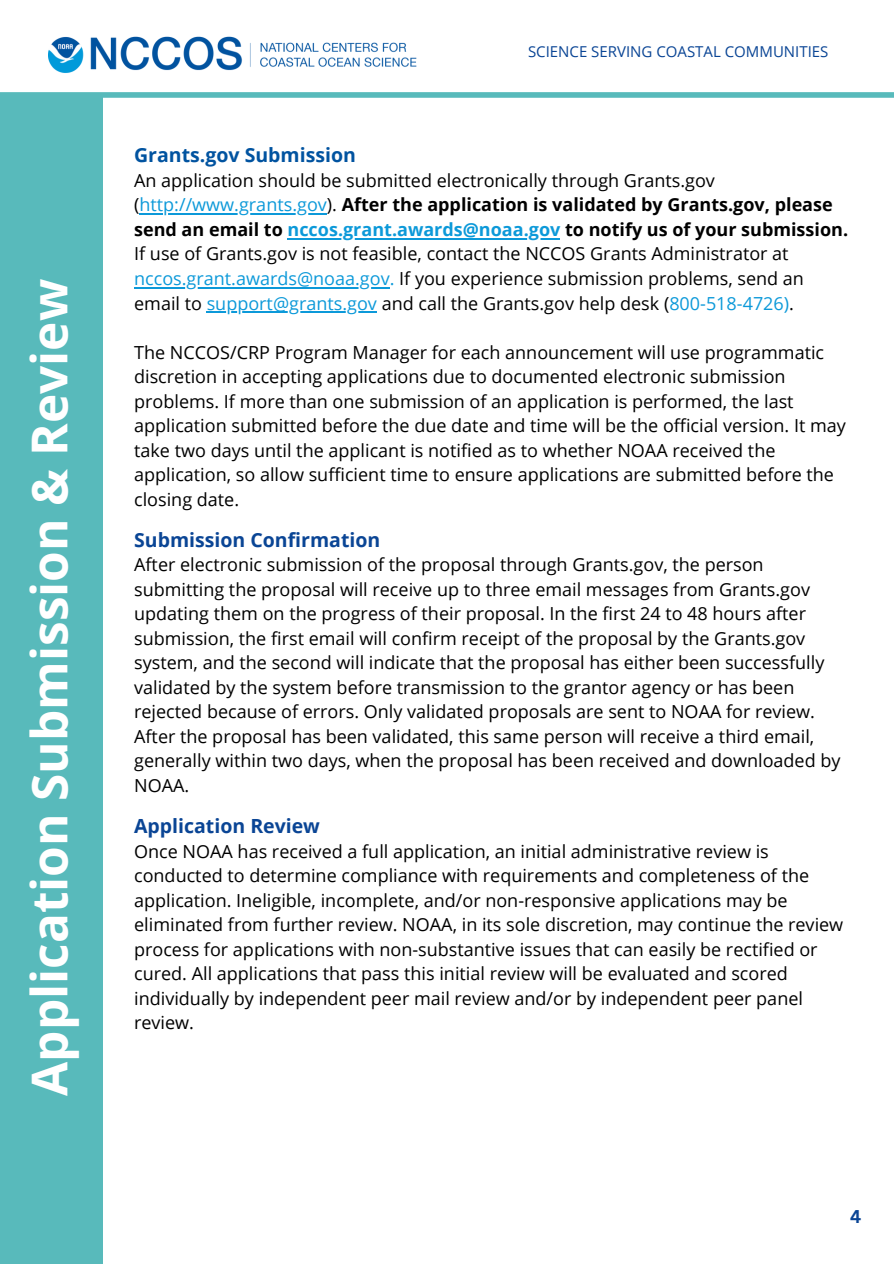
<style>
.page{position:relative;width:894px;height:1264px;background:#fff}
.page>*{position:absolute;margin:0;border:0;box-sizing:border-box;transform-origin:0 0}
.t1{font:700 49.5px "Open Sans";color:#fff}
.t2{font:700 19.5px "Open Sans";color:#0a4595}
.t3{font:700 19.5px "Open Sans";color:#0153a0}
.t4{font:18px/24.5px "Open Sans";color:#000}
.t5{font:700 18px "Open Sans";color:#000}
.t6{font:700 18px "Canva Sans";color:#0a4595}
.t7{font:15px "Open Sans";color:#0a4595}
.s1{color:#0c99d9}
.s2{font-weight:700}
</style>
<div class="page">
<img style="left:49px;top:36px;width:367px;height:37px">
<div style="left:0;top:92px;width:893px;height:6px;background:#70c4c4"></div>
<hr style="left:139px;top:213px;width:188px;height:2px;background:#0c99d9">
<hr style="left:287px;top:238px;width:273px;height:1px;background:#0c99d9">
<hr style="left:134px;top:287px;width:255px;height:1px;background:#0c99d9">
<hr style="left:207px;top:311px;width:170px;height:2px;background:#0c99d9">
<div style="left:0;top:95px;width:102px;height:1168px;background:#58babb"></div>
<img style="left:0;top:93px;width:893px;height:5px">
<h1 class="t1" style="left:15px;top:1095px;width:818px;rotate:-90deg">Application Submission &amp; Review</h1>
<p class="t7" style="left:528px;top:41px;width:302px">SCIENCE SERVING COASTAL COMMUNITIES</p>
<p class="t3" style="left:134px;top:142px;width:223px">Grants.gov Submission</p>
<p class="t4" style="left:134px;top:168px;width:700px">An application should be submitted electronically through Grants.gov (<span class="s1">http://www.grants.gov</span>). <span class="s2">After the application is validated by Grants.gov, please</span></p>
<h1 class="t5" style="left:134px;top:217px;width:715px">send an email to <span class="s1">nccos.grant.awards@noaa.gov</span> to notify us of your submission.</h1>
<h2 class="t4" style="left:134px;top:241px;width:655px">If use of Grants.gov is not feasible, contact the NCCOS Grants Administrator at</h2>
<h2 class="t4" style="left:134px;top:266px;width:671px"><span class="s1">nccos.grant.awards@noaa.gov.</span> If you experience submission problems, send an email to <span class="s1">support@grants.gov</span> and call the Grants.gov help desk (<span class="s1">800-518-4726)</span>.</h2>
<h2 class="t4" style="left:134px;top:339px;width:713px">The NCCOS/CRP Program Manager for each announcement will use programmatic discretion in accepting applications due to documented electronic submission problems. If more than one submission of an application is performed, the last application submitted before the due date and time will be the official version. It may take two days until the applicant is notified as to whether NOAA received the application, so allow sufficient time to ensure applications are submitted before the closing date.</h2>
<h2 class="t2" style="left:134px;top:526px;width:247px">Submission Confirmation</h2>
<h2 class="t4" style="left:134px;top:552px;width:691px">After electronic submission of the proposal through Grants.gov, the person submitting the proposal will receive up to three email messages from Grants.gov updating them on the progress of their proposal. In the first 24 to 48 hours after submission, the first email will confirm receipt of the proposal by the Grants.gov system, and the second will indicate that the proposal has either been successfully validated by the system before transmission to the grantor agency or has been</h2>
<h2 class="t4" style="left:134px;top:699px;width:707px">rejected because of errors. Only validated proposals are sent to NOAA for review.<br>After the proposal has been validated, this same person will receive a third email, generally within two days, when the proposal has been received and downloaded by NOAA.</h2>
<h2 class="t2" style="left:134px;top:812px;width:187px">Application Review</h2>
<h2 class="t4" style="left:134px;top:838px;width:710px">Once NOAA has received a full application, an initial administrative review is conducted to determine compliance with requirements and completeness of the application. Ineligible, incomplete, and/or non-responsive applications may be eliminated from further review. NOAA, in its sole discretion, may continue the review process for applications with non-substantive issues that can easily be rectified or</h2>
<p class="t4" style="left:134px;top:960px;width:670px">cured. All applications that pass this initial review will be evaluated and scored individually by independent peer mail review and/or by independent peer panel review.</p>
<p class="t6" style="left:850px;top:1203px;width:13px">4</p>
</div>
